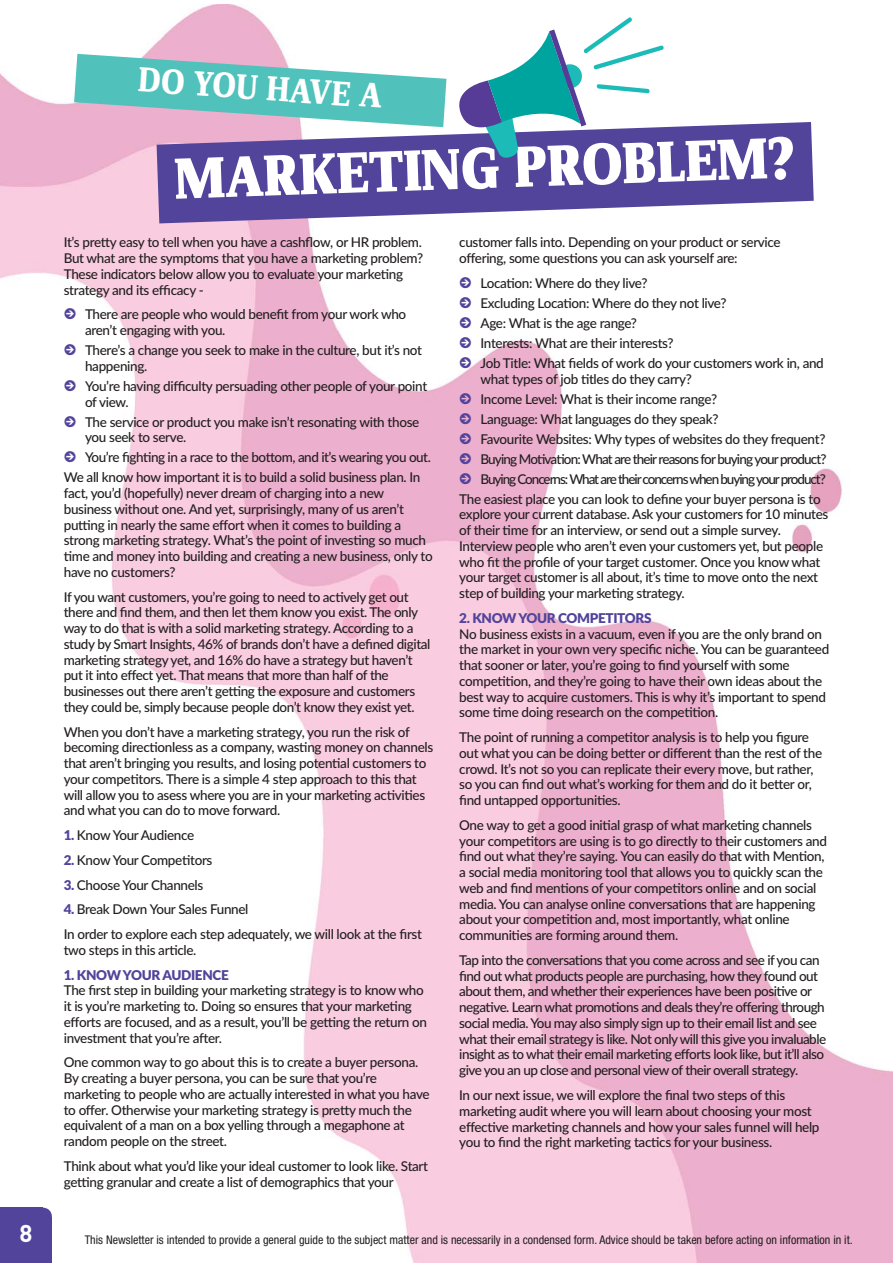
<style>
.page{position:relative;width:893px;height:1263px;background:#fff}
.page>*{position:absolute;margin:0;border:0;box-sizing:border-box;transform-origin:0 0}
.t1{font:800 60px "Zine Serif Dis";color:#fff}
.t2{font:700 36px "Zine Serif Dis";color:#fff}
.t3{font:700 24px "DIN";color:#fff}
.t4{font:500 13.5px/15.8px "Lato";letter-spacing:-.025em;color:#231f20}
.t5{font:500 13.5px "Lato";letter-spacing:-.065em;color:#231f20}
.t6{font:500 13.5px "Lato";letter-spacing:-.08em;color:#231f20}
.t7{font:900 13.5px "Lato";letter-spacing:-.025em;color:#52439b}
.t8{font:condensed 12px "Helvetica Neue";color:#231f20}
.s1{font-weight:900;color:#52439b}
</style>
<div class="page">
<img style="left:0;top:5px;width:893px;height:1258px">
<div style="left:0;top:1208px;width:43px;height:55px;background:#52439b"></div>
<div style="left:0;top:1217px;width:52px;height:46px;background:#52439b"></div>
<div style="left:5px;top:1208px;width:47px;height:44px;background:#52439b;border-radius:9px"></div>
<svg style="left:74px;top:54px;width:372px;height:73px;background:#83c7c7"></svg>
<svg style="left:157px;top:122px;width:657px;height:101px;fill:#52439b"></svg>
<svg style="left:459px;top:17px;width:205px;height:141px"></svg>
<svg style="left:65px;top:308px;width:11px;height:11px"></svg>
<svg style="left:65px;top:344px;width:11px;height:11px"></svg>
<svg style="left:65px;top:380px;width:11px;height:11px"></svg>
<svg style="left:65px;top:416px;width:11px;height:11px"></svg>
<svg style="left:65px;top:451px;width:11px;height:11px"></svg>
<svg style="left:460px;top:277px;width:11px;height:11px"></svg>
<svg style="left:460px;top:297px;width:11px;height:11px"></svg>
<svg style="left:460px;top:317px;width:11px;height:11px"></svg>
<svg style="left:460px;top:337px;width:11px;height:11px"></svg>
<svg style="left:460px;top:357px;width:11px;height:11px"></svg>
<svg style="left:460px;top:393px;width:11px;height:11px"></svg>
<svg style="left:460px;top:413px;width:11px;height:11px"></svg>
<svg style="left:460px;top:433px;width:11px;height:11px"></svg>
<svg style="left:460px;top:453px;width:11px;height:11px"></svg>
<svg style="left:460px;top:473px;width:11px;height:11px"></svg>
<h2 class="t2" style="left:140px;top:67px;width:246px;rotate:4deg">DO YOU HAVE A</h2>
<h1 class="t1" style="left:174px;top:159px;width:622px;rotate:-2deg">MARKETING PROBLEM?</h1>
<p class="t4" style="left:64px;top:236px;width:361px">It’s pretty easy to tell when you have a cashflow, or HR problem.<br>But what are the symptoms that you have a marketing problem?<br>These indicators below allow you to evaluate your marketing strategy and its efficacy -</p>
<p class="t4" style="left:85px;top:308px;width:323px">There are people who would benefit from your work who aren’t engaging with you.</p>
<p class="t4" style="left:85px;top:343px;width:339px">There’s a change you seek to make in the culture, but it’s not happening.</p>
<p class="t4" style="left:85px;top:379px;width:344px">You’re having difficulty persuading other people of your point of view.</p>
<p class="t4" style="left:85px;top:415px;width:336px">The service or product you make isn’t resonating with those you seek to serve.</p>
<p class="t4" style="left:64px;top:449px;width:369px;line-height:20px;text-indent:21px">You’re fighting in a race to the bottom, and it’s wearing you out.<br>We all know how important it is to build a solid business plan. In</p>
<p class="t4" style="left:64px;top:486px;width:371px">fact, you’d (hopefully) never dream of charging into a new business without one. And yet, surprisingly, many of us aren’t putting in nearly the same effort when it comes to building a strong marketing strategy. What’s the point of investing so much time and money into building and creating a new business, only to have no customers?</p>
<p class="t4" style="left:64px;top:590px;width:368px">If you want customers, you’re going to need to actively get out there and find them, and then let them know you exist. The only way to do that is with a solid marketing strategy. According to a study by Smart Insights, 46% of brands don’t have a defined digital marketing strategy yet, and 16% do have a strategy but haven’t put it into effect yet. That means that more than half of the businesses out there aren’t getting the exposure and customers they could be, simply because people don’t know they exist yet.</p>
<p class="t4" style="left:64px;top:725px;width:371px">When you don’t have a marketing strategy, you run the risk of becoming directionless as a company, wasting money on channels that aren’t bringing you results, and losing potential customers to your competitors. There is a simple 4 step approach to this that will allow you to asess where you are in your marketing activities and what you can do to move forward.</p>
<p class="t4" style="left:64px;top:828px;width:132px"><span class="s1">1.</span> Know Your Audience</p>
<p class="t4" style="left:64px;top:853px;width:150px"><span class="s1">2.</span> Know Your Competitors</p>
<p class="t4" style="left:64px;top:878px;width:141px"><span class="s1">3.</span> Choose Your Channels</p>
<p class="t4" style="left:64px;top:898px;width:360px;line-height:24.8px"><span class="s1">4.</span> Break Down Your Sales Funnel<br>In order to explore each step adequately, we will look at the first</p>
<p class="t4" style="left:64px;top:943px;width:134px">two steps in this article.</p>
<p class="t7" style="left:64px;top:967px;width:166px">1. KNOW YOUR AUDIENCE</p>
<p class="t4" style="left:64px;top:984px;width:365px">The first step in building your marketing strategy is to know who it is you’re marketing to. Doing so ensures that your marketing efforts are focused, and as a result, you’ll be getting the return on investment that you’re after.</p>
<p class="t4" style="left:64px;top:1056px;width:367px">One common way to go about this is to create a buyer persona.<br>By creating a buyer persona, you can be sure that you’re marketing to people who are actually interested in what you have to offer. Otherwise your marketing strategy is pretty much the equivalent of a man on a box yelling through a megaphone at random people on the street.</p>
<p class="t4" style="left:64px;top:1159px;width:366px">Think about what you’d like your ideal customer to look like. Start getting granular and create a list of demographics that your</p>
<p class="t4" style="left:459px;top:236px;width:323px">customer falls into. Depending on your product or service offering, some questions you can ask yourself are:</p>
<p class="t4" style="left:480px;top:274px;width:345px;line-height:20px">Location: Where do they live?<br>Excluding Location: Where do they not live?<br>Age: What is the age range?<br>Interests: What are their interests?<br>Job Title: What fields of work do your customers work in, and</p>
<p class="t4" style="left:480px;top:372px;width:213px">what types of job titles do they carry?</p>
<p class="t4" style="left:480px;top:392px;width:238px">Income Level: What is their income range?</p>
<p class="t4" style="left:480px;top:412px;width:239px">Language: What languages do they speak?</p>
<p class="t4" style="left:480px;top:432px;width:346px">Favourite Websites: Why types of websites do they frequent?</p>
<p class="t5" style="left:480px;top:454px;width:348px">Buying Motivation: What are their reasons for buying your product?</p>
<p class="t6" style="left:480px;top:474px;width:347px">Buying Concerns: What are their concerns when buying your product?</p>
<p class="t4" style="left:459px;top:492px;width:363px">The easiest place you can look to define your buyer persona is to</p>
<p class="t4" style="left:459px;top:508px;width:371px">explore your current database. Ask your customers for 10 minutes of their time for an interview, or send out a simple survey.<br>Interview people who aren’t even your customers yet, but people who fit the profile of your target customer. Once you know what your target customer is all about, it’s time to move onto the next step of building your marketing strategy.</p>
<p class="t7" style="left:459px;top:610px;width:194px">2. KNOW YOUR COMPETITORS</p>
<p class="t4" style="left:459px;top:627px;width:372px">No business exists in a vacuum, even if you are the only brand on the market in your own very specific niche. You can be guaranteed that sooner or later, you’re going to find yourself with some competition, and they’re going to have their own ideas about the best way to acquire customers. This is why it’s important to spend some time doing research on the competition.</p>
<p class="t4" style="left:459px;top:730px;width:364px">The point of running a competitor analysis is to help you figure out what you can be doing better or different than the rest of the crowd. It’s not so you can replicate their every move, but rather, so you can find out what’s working for them and do it better or, find untapped opportunities.</p>
<p class="t4" style="left:459px;top:818px;width:369px">One way to get a good initial grasp of what marketing channels your competitors are using is to go directly to their customers and find out what they’re saying. You can easily do that with Mention, a social media monitoring tool that allows you to quickly scan the web and find mentions of your competitors online and on social media. You can analyse online conversations that are happening about your competition and, most importantly, what online communities are forming around them.</p>
<p class="t4" style="left:459px;top:953px;width:368px">Tap into the conversations that you come across and see if you can find out what products people are purchasing, how they found out about them, and whether their experiences have been positive or negative. Learn what promotions and deals they’re offering through social media. You may also simply sign up to their email list and see what their email strategy is like. Not only will this give you invaluable insight as to what their email marketing efforts look like, but it’ll also give you an up close and personal view of their overall strategy.</p>
<p class="t4" style="left:459px;top:1088px;width:362px">In our next issue, we will explore the final two steps of this marketing audit where you will learn about choosing your most effective marketing channels and how your sales funnel will help you to find the right marketing tactics for your business.</p>
<h3 class="t3" style="left:19px;top:1225px;width:15px">8</h3>
<p class="t8" style="left:85px;top:1235px;width:769px">This Newsletter is intended to provide a general guide to the subject matter and is necessarily in a condensed form. Advice should be taken before acting on information in it.</p>
</div>
